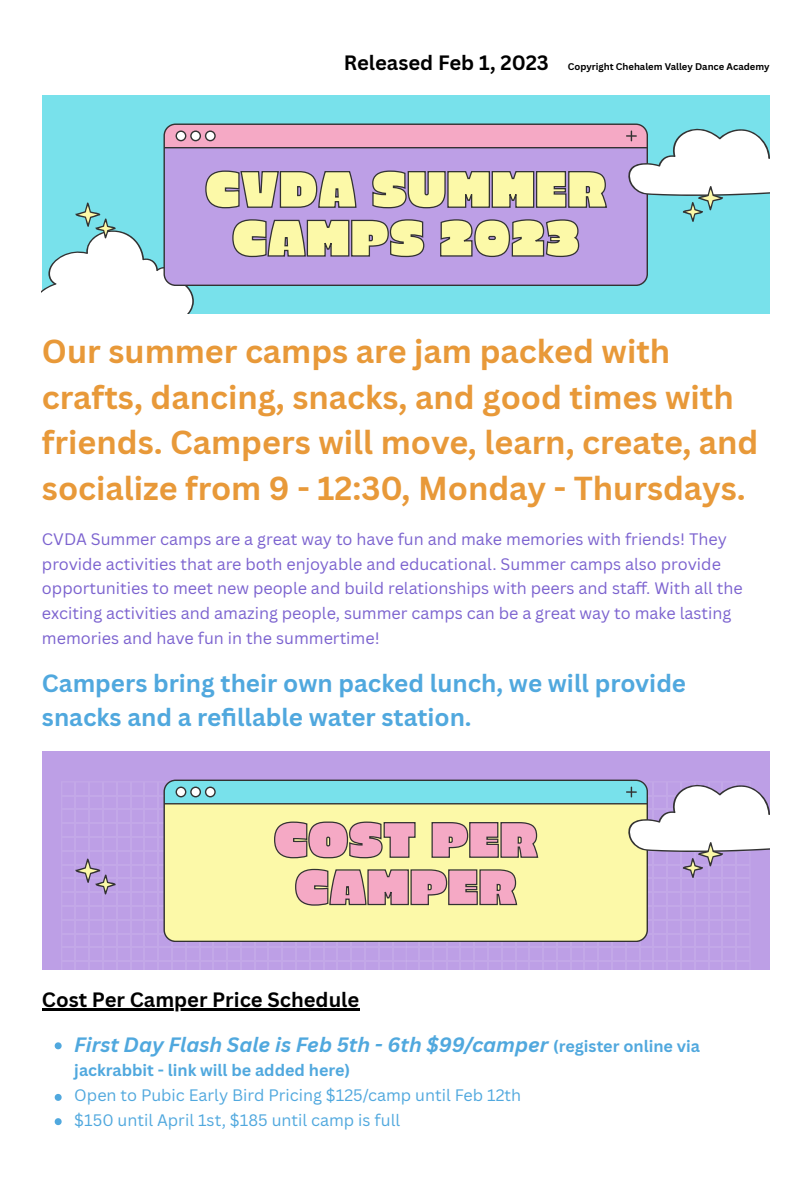
<style>
.page{position:relative;width:810px;height:1181px;background:#fff}
.page>*{position:absolute;margin:0;border:0;box-sizing:border-box;transform-origin:0 0}
.t1{font:51.45px/48.8px "Erica One";color:#fcf9a8;text-align:center}
.t2{font:49.95px/47.2px "Erica One";color:#f5a9c5;text-align:center}
.t3{font:700 32.4px/45.5px "Canva Sans";color:#e89939}
.t4{font:700 24.3px/34.3px "Canva Sans";color:#50a8de}
.t5{font:italic 700 20.25px "Canva Sans";color:#50a8de}
.t6{font:700 20.25px "Canva Sans";color:#000}
.t7{font:16.2px/24.5px "Canva Sans";color:#7b62cf}
.t8{font:16.2px "Canva Sans";color:#50a8de}
.t9{font:700 16.2px "Canva Sans";color:#50a8de}
.t10{font:700 9.45px "Canva Sans";color:#000}
.s1{font-size:20.25px}
.s2{font-style:normal;font-size:16.2px}
</style>
<div class="page">
<hr style="left:42px;top:1008px;width:317px;height:2px;background:#000">
<div style="left:42px;top:96px;width:727px;height:218px;background:#78e1eb"></div>
<svg style="left:42px;top:124px;width:728px;height:190px"></svg>
<div style="left:42px;top:751px;width:727px;height:219px;background:#bd9fe6"></div>
<svg style="left:163px;top:779px;width:485px;height:163px;fill:#fcf9a8"></svg>
<svg style="left:75px;top:858px;width:41px;height:36px"></svg>
<svg style="left:164px;top:780px;width:606px;height:126px"></svg>
<svg style="left:55px;top:1042px;width:7px;height:7px"></svg>
<svg style="left:55px;top:1093px;width:7px;height:7px"></svg>
<svg style="left:55px;top:1118px;width:7px;height:7px"></svg>
<p class="t10" style="left:344px;top:60px;width:427px"><span class="s1">Released Feb 1, 2023</span> Copyright Chehalem Valley Dance Academy</p>
<p class="t1" style="left:204px;top:162px;width:404px">CVDA SUMMER<br>CAMPS 2023</p>
<p class="t3" style="left:42px;top:328px;width:718px">Our summer camps are jam packed with crafts, dancing, snacks, and good times with friends. Campers will move, learn, create, and socialize from 9 - 12:30, Monday - Thursdays.</p>
<p class="t7" style="left:42px;top:527px;width:702px">CVDA Summer camps are a great way to have fun and make memories with friends! They provide activities that are both enjoyable and educational. Summer camps also provide opportunities to meet new people and build relationships with peers and staff. With all the exciting activities and amazing people, summer camps can be a great way to make lasting memories and have fun in the summertime!</p>
<p class="t4" style="left:42px;top:665px;width:646px">Campers bring their own packed lunch, we will provide snacks and a refi llable water station.</p>
<p class="t2" style="left:273px;top:813px;width:267px">COST PER<br>CAMPER</p>
<p class="t6" style="left:42px;top:985px;width:319px">Cost Per Camper Price Schedule</p>
<p class="t5" style="left:74px;top:1030px;width:627px">First Day Flash Sale is Feb 5th - 6th $99/camper <span class="s2">(register online via</span></p>
<p class="t9" style="left:74px;top:1058px;width:277px">jackrabbit - link will be added here)</p>
<p class="t8" style="left:74px;top:1084px;width:448px">Open to Pubic Early Bird Pricing $125/camp until Feb 12th</p>
<p class="t8" style="left:74px;top:1108px;width:327px">$150 until April 1st, $185 until camp is full</p>
</div>
